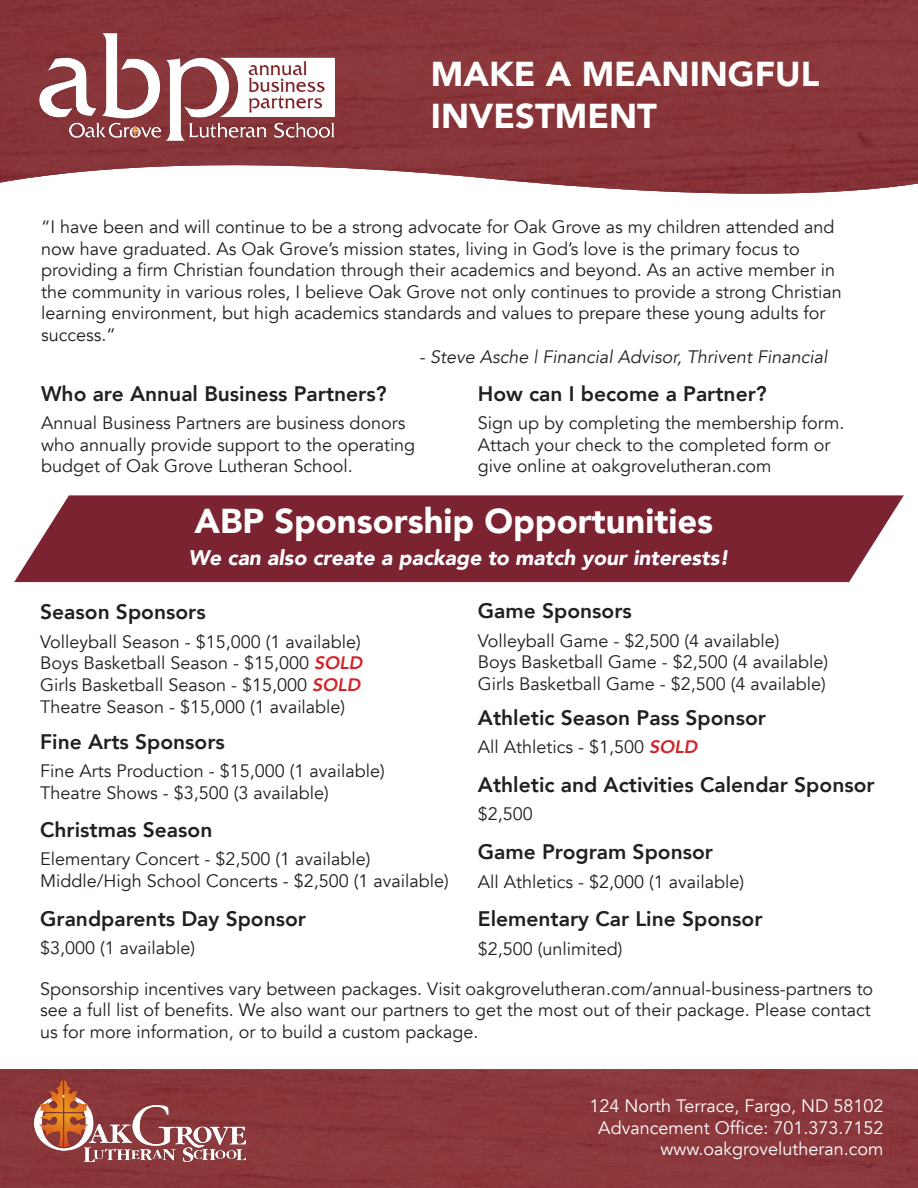
<style>
.page{position:relative;width:918px;height:1188px;background:#fff}
.page>*{position:absolute;margin:0;border:0;box-sizing:border-box;transform-origin:0 0}
.t1{font:900 34.5px "Avenir";color:#fff}
.t2{font:800 21px "Avenir";color:#231f20}
.t3{font:italic 900 21px "Avenir";color:#fff}
.t4{font:18px/21.6px "Avenir";color:#231f20}
.t5{font:18px "Avenir";color:#fff}
.t6{font:italic 18px "Avenir";color:#231f20}
.s1{font-weight:800;font-style:italic;color:#d1232a}
</style>
<div class="page">
<svg style="left:0;top:0;width:918px;height:194px;fill:#89363a"></svg>
<svg style="left:14px;top:495px;width:890px;height:87px;fill:#7c2331"></svg>
<img style="left:30px;top:10px;width:312px;height:173px">
<div style="left:0;top:1069px;width:918px;height:119px;background:#8b383c"></div>
<img style="left:34px;top:1081px;width:212px;height:81px">
<p class="t1" style="left:431px;top:45px;width:390px">MAKE A MEANINGFUL</p>
<p class="t1" style="left:431px;top:86px;width:228px">INVESTMENT</p>
<p class="t4" style="left:41px;top:216px;width:802px">“I have been and will continue to be a strong advocate for Oak Grove as my children attended and now have graduated. As Oak Grove’s mission states, living in God’s love is the primary focus to providing a firm Christian foundation through their academics and beyond. As an active member in the community in various roles, I believe Oak Grove not only continues to provide a strong Christian learning environment, but high academics standards and values to prepare these young adults for success.”</p>
<p class="t6" style="left:419px;top:346px;width:410px">- Steve Asche | Financial Advisor, Thrivent Financial</p>
<p class="t2" style="left:41px;top:377px;width:347px">Who are Annual Business Partners?</p>
<p class="t4" style="left:41px;top:412px;width:376px">Annual Business Partners are business donors who annually provide support to the operating budget of Oak Grove Lutheran School.</p>
<p class="t2" style="left:478px;top:377px;width:290px">How can I become a Partner?</p>
<p class="t4" style="left:478px;top:412px;width:368px">Sign up by completing the membership form.<br>Attach your check to the completed form or give online at oakgrovelutheran.com</p>
<p class="t1" style="left:195px;top:492px;width:520px">ABP Sponsorship Opportunities</p>
<p class="t3" style="left:189px;top:540px;width:542px">We can also create a package to match your interests!</p>
<p class="t2" style="left:478px;top:595px;width:155px">Game Sponsors</p>
<p class="t4" style="left:478px;top:630px;width:303px">Volleyball Game - $2,500 (4 available)</p>
<p class="t4" style="left:478px;top:652px;width:352px">Boys Basketball Game - $2,500 (4 available)</p>
<p class="t4" style="left:478px;top:673px;width:350px">Girls Basketball Game - $2,500 (4 available)</p>
<p class="t2" style="left:40px;top:596px;width:167px">Season Sponsors</p>
<p class="t4" style="left:40px;top:631px;width:322px">Volleyball Season - $15,000 (1 available)</p>
<p class="t4" style="left:40px;top:653px;width:324px">Boys Basketball Season - $15,000 <span class="s1">SOLD</span></p>
<p class="t4" style="left:40px;top:674px;width:322px">Girls Basketball Season - $15,000 <span class="s1">SOLD</span></p>
<p class="t4" style="left:40px;top:696px;width:307px">Theatre Season - $15,000 (1 available)</p>
<p class="t2" style="left:478px;top:701px;width:290px">Athletic Season Pass Sponsor</p>
<p class="t4" style="left:478px;top:736px;width:221px">All Athletics - $1,500 <span class="s1">SOLD</span></p>
<p class="t2" style="left:478px;top:768px;width:398px">Athletic and Activities Calendar Sponsor</p>
<p class="t4" style="left:478px;top:804px;width:57px">$2,500</p>
<p class="t2" style="left:478px;top:835px;width:237px">Game Program Sponsor</p>
<p class="t4" style="left:478px;top:871px;width:268px">All Athletics - $2,000 (1 available)</p>
<p class="t2" style="left:478px;top:903px;width:286px">Elementary Car Line Sponsor</p>
<p class="t4" style="left:478px;top:938px;width:146px">$2,500 (unlimited)</p>
<p class="t2" style="left:40px;top:725px;width:186px">Fine Arts Sponsors</p>
<p class="t4" style="left:40px;top:760px;width:346px">Fine Arts Production - $15,000 (1 available)</p>
<p class="t4" style="left:40px;top:782px;width:290px">Theatre Shows - $3,500 (3 available)</p>
<p class="t2" style="left:40px;top:813px;width:174px">Christmas Season</p>
<p class="t4" style="left:40px;top:849px;width:332px">Elementary Concert - $2,500 (1 available)</p>
<p class="t4" style="left:40px;top:870px;width:410px">Middle/High School Concerts - $2,500 (1 available)</p>
<p class="t2" style="left:40px;top:902px;width:267px">Grandparents Day Sponsor</p>
<p class="t4" style="left:40px;top:937px;width:157px">$3,000 (1 available)</p>
<p class="t4" style="left:40px;top:978px;width:835px">Sponsorship incentives vary between packages. Visit oakgrovelutheran.com/annual-business-partners to see a full list of benefits. We also want our partners to get the most out of their package. Please contact us for more information, or to build a custom package.</p>
<p class="t5" style="left:589px;top:1095px;width:296px">124 North Terrace, Fargo, ND 58102</p>
<p class="t5" style="left:598px;top:1117px;width:287px">Advancement Office: 701.373.7152</p>
<p class="t5" style="left:660px;top:1138px;width:225px">www.oakgrovelutheran.com</p>
</div>
